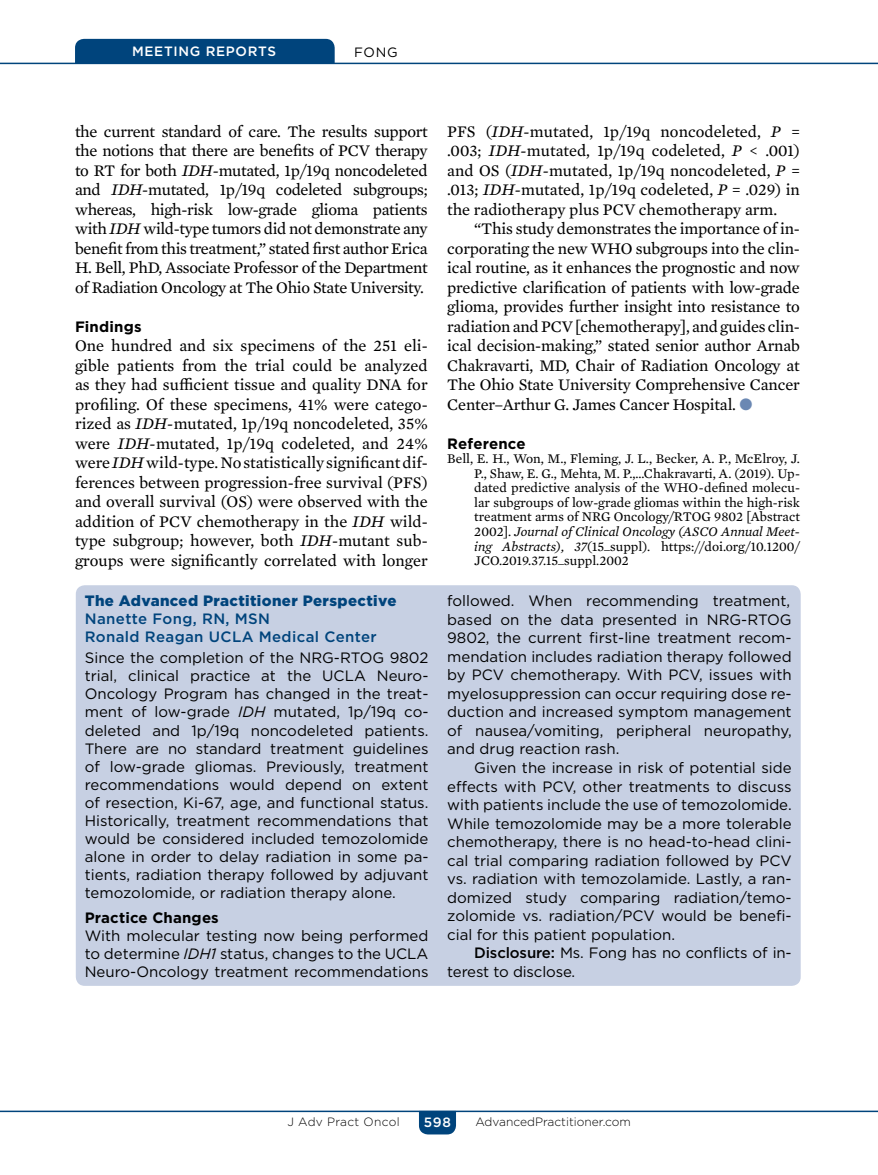
<style>
.page{position:relative;width:878px;height:1175px;background:#fff}
.page>*{position:absolute;margin:0;border:0;box-sizing:border-box;transform-origin:0 0}
.t1{font:16.5px/19.5px "Mercury Text G2";letter-spacing:-.01em;color:#000;text-align:justify}
.t2{font:15px/18.6px "Gotham";color:#000;text-align:justify}
.t3{font:500 15px/18px "Gotham";letter-spacing:.025em;color:#00447c}
.t4{font:900 15px "Gotham";letter-spacing:.025em;color:#00447c}
.t5{font:700 15px "Gotham";letter-spacing:.01em;color:#000}
.t6{font:13.5px/14.5px "Mercury Text G2";color:#000;text-align:justify}
.t7{font:500 13.5px "Gotham";letter-spacing:.05em;color:#fff}
.t8{font:13.5px "Gotham";color:#000}
.t9{font:300 12px "Gotham";color:#000}
.t10{font:300 12px "Gotham";letter-spacing:.025em;color:#000}
.s1{font-style:italic}
.s2{color:#6b88b3}
.s3{font-weight:500}
</style>
<div class="page">
<hr style="left:0;top:1110px;width:878px;height:2px;background:#00447c">
<svg style="left:419px;top:1110px;width:37px;height:24px"></svg>
<hr style="left:0;top:63px;width:878px;height:1px;background:#00447c">
<div style="left:75px;top:39px;width:259px;height:24px;background:#00447c"></div>
<div style="left:76px;top:585px;width:724px;height:400px;background:#c7d0e3;border-radius:9px"></div>
<p class="t7" style="left:132px;top:43px;width:145px">MEETING REPORTS</p>
<p class="t8" style="left:354px;top:43px;width:45px">FONG</p>
<p class="t1" style="left:75px;top:120px;width:354px">the current standard of care. The results support the notions that there are benefits of PCV therapy to RT for both <span class="s1">IDH-</span>mutated, 1p/19q noncodeleted and <span class="s1">IDH-</span>mutated, 1p/19q codeleted subgroups; whereas, high-risk low-grade glioma patients with <span class="s1">IDH</span> wild-type tumors did not demonstrate any benefit from this treatment,” stated first author Erica H. Bell, PhD, Associate Professor of the Department of Radiation Oncology at The Ohio State University.</p>
<p class="t5" style="left:75px;top:316px;width:68px">Findings</p>
<p class="t1" style="left:75px;top:335px;width:354px">One hundred and six specimens of the 251 eli&shy;gible patients from the trial could be analyzed as they had sufficient tissue and quality DNA for profiling. Of these specimens, 41% were catego&shy;rized as <span class="s1">IDH-</span>mutated, 1p/19q noncodeleted, 35% were <span class="s1">IDH-</span>mutated, 1p/19q codeleted, and 24% were <span class="s1">IDH</span> wild-type. No statistically significant dif&shy;ferences between progression-free survival (PFS) and overall survival (OS) were observed with the addition of PCV chemotherapy in the <span class="s1">IDH</span> wild&shy;type subgroup; however, both <span class="s1">IDH-</span>mutant sub&shy;groups were significantly correlated with longer</p>
<p class="t4" style="left:85px;top:590px;width:313px">The Advanced Practitioner Perspective</p>
<p class="t3" style="left:85px;top:610px;width:293px">Nanette Fong, RN, MSN<br>Ronald Reagan UCLA Medical Center</p>
<p class="t2" style="left:85px;top:648px;width:345px;line-height:18px">Since the completion of the NRG-RTOG 9802 trial, clinical practice at the UCLA Neuro-Oncology Program has changed in the treat&shy;ment of low-grade <span class="s1">IDH</span> mutated, 1p/19q co&shy;deleted and 1p/19q noncodeleted patients.<br>There are no standard treatment guidelines of low-grade gliomas. Previously, treatment recommendations would depend on extent of resection, Ki-67, age, and functional status.<br>Historically, treatment recommendations that would be considered included temozolomide alone in order to delay radiation in some pa&shy;tients, radiation therapy followed by adjuvant temozolomide, or radiation therapy alone.</p>
<p class="t5" style="left:85px;top:907px;width:135px">Practice Changes</p>
<p class="t2" style="left:85px;top:926px;width:345px;line-height:18px">With molecular testing now being performed to determine <span class="s1">IDH1</span> status, changes to the UCLA Neuro-Oncology treatment recommendations</p>
<p class="t1" style="left:447px;top:120px;width:354px">PFS (<span class="s1">IDH-</span>mutated, 1p/19q noncodeleted, <span class="s1">P</span> = .003; <span class="s1">IDH-</span>mutated, 1p/19q codeleted, <span class="s1">P</span> &lt; .001) and OS (<span class="s1">IDH-</span>mutated, 1p/19q noncodeleted, <span class="s1">P</span> = .013; <span class="s1">IDH-</span>mutated, 1p/19q codeleted, <span class="s1">P</span> = .029) in the radiotherapy plus PCV chemotherapy arm.</p>
<p class="t1" style="left:447px;top:218px;width:354px;text-indent:27px">“This study demonstrates the importance of in&shy;corporating the new WHO subgroups into the clin&shy;ical routine, as it enhances the prognostic and now predictive clarification of patients with low-grade glioma, provides further insight into resistance to radiation and PCV [chemotherapy], and guides clin&shy;ical decision-making,” stated senior author Arnab Chakravarti, MD, Chair of Radiation Oncology at The Ohio State University Comprehensive Cancer Center–Arthur G. James Cancer Hospital. <span class="s2">●</span></p>
<p class="t5" style="left:447px;top:433px;width:80px">Reference</p>
<p class="t6" style="left:474px;top:451px;width:327px;text-indent:-27px">Bell, E. H., Won, M., Fleming, J. L., Becker, A. P., McElroy, J.<br>P., Shaw, E. G., Mehta, M. P.,…Chakravarti, A. (2019). Up&shy;dated predictive analysis of the WHO-defined molecu&shy;lar subgroups of low-grade gliomas within the high-risk treatment arms of NRG Oncology/RTOG 9802 [Abstract 2002]. <span class="s1">Journal of Clinical Oncology (ASCO Annual Meet&shy;ing Abstracts), 37</span>(15_suppl). https://doi.org/10.1200/ JCO.2019.37.15_suppl.2002</p>
<p class="t2" style="left:447px;top:591px;width:346px">followed. When recommending treatment, based on the data presented in NRG-RTOG 9802, the current first-line treatment recom&shy;mendation includes radiation therapy followed by PCV chemotherapy. With PCV, issues with myelosuppression can occur requiring dose re&shy;duction and increased symptom management of nausea/vomiting, peripheral neuropathy, and drug reaction rash.</p>
<p class="t2" style="left:447px;top:758px;width:346px;text-indent:27px">Given the increase in risk of potential side effects with PCV, other treatments to discuss with patients include the use of temozolomide.<br>While temozolomide may be a more tolerable chemotherapy, there is no head-to-head clini&shy;cal trial comparing radiation followed by PCV vs. radiation with temozolamide. Lastly, a ran&shy;domized study comparing radiation/temo&shy;zolomide vs. radiation/PCV would be benefi&shy;cial for this patient population.</p>
<p class="t2" style="left:447px;top:943px;width:346px;text-indent:27px"><span class="s3">Disclosure:</span> Ms. Fong has no conflicts of in&shy;terest to disclose.</p>
<p class="t10" style="left:287px;top:1114px;width:114px">J Adv Pract Oncol</p>
<p class="t7" style="left:424px;top:1113px;width:29px">598</p>
<p class="t9" style="left:475px;top:1114px;width:157px">AdvancedPractitioner.com</p>
</div>
